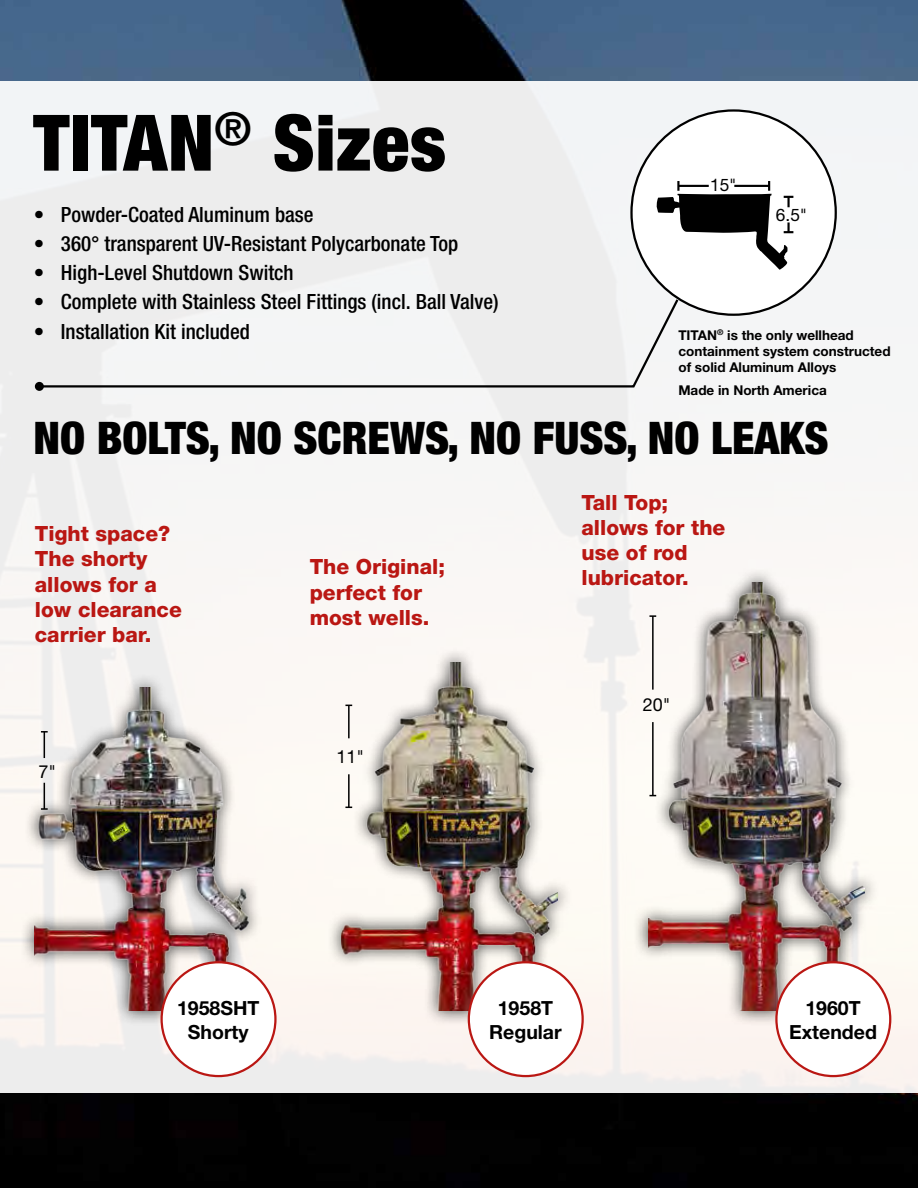
<style>
.page{position:relative;width:918px;height:1188px;background:#fff}
.page>*{position:absolute;margin:0;border:0;box-sizing:border-box;transform-origin:0 0}
.t1{font:900 condensed 78px "Helvetica Neue";letter-spacing:.01em;color:#000}
.t2{font:900 condensed 45px "Helvetica Neue";color:#000}
.t3{font:500 condensed 21px "Helvetica Neue";color:#000}
.t4{font:800 21px/25.2px "Helvetica Neue";color:#ba1713}
.t5{font:700 19.5px/23.4px "Helvetica Neue";color:#000;text-align:center}
.t6{font:18px "Helvetica Neue";color:#000}
.t7{font:17.25px "Helvetica Neue";color:#000}
.t8{font:700 13.5px/16.2px "Helvetica Neue";color:#000}
</style>
<div class="page">
<img style="left:0;top:0;width:918px;height:1188px">
<div style="left:0;top:81px;width:918px;height:1011px;background:#f5f5f5"></div>
<hr style="left:917px;top:254px;width:1px;height:180px;background:#fff">
<hr style="left:917px;top:473px;width:1px;height:180px;background:#fff">
<hr style="left:917px;top:692px;width:1px;height:181px;background:#fff">
<svg style="left:38px;top:297px;width:642px;height:91px"></svg>
<div style="left:35px;top:382px;width:9px;height:9px;background:#000;border-radius:50%"></div>
<div style="left:632px;top:110px;width:204px;height:205px;background:#fff;border-radius:50%"></div>
<svg style="left:656px;top:181px;width:137px;height:89px"></svg>
<div style="left:326px;top:647px;width:247px;height:379px;background:#000;opacity:.75"></div>
<img style="left:342px;top:662px;width:216px;height:349px">
<hr style="left:348px;top:705px;width:2px;height:33px;background:#000">
<hr style="left:348px;top:774px;width:2px;height:33px;background:#000">
<div style="left:633px;top:567px;width:246px;height:459px;background:#000;opacity:.75"></div>
<img style="left:648px;top:582px;width:216px;height:429px">
<hr style="left:652px;top:616px;width:2px;height:74px;background:#000">
<svg style="left:649px;top:615px;width:7px;height:2px"></svg>
<hr style="left:652px;top:722px;width:2px;height:74px;background:#000">
<div style="left:20px;top:673px;width:243px;height:353px;background:#000;opacity:.75"></div>
<img style="left:35px;top:688px;width:216px;height:323px">
<svg style="left:41px;top:731px;width:7px;height:27px"></svg>
<svg style="left:41px;top:783px;width:7px;height:27px"></svg>
<div style="left:469px;top:962px;width:114px;height:114px;background:#fff;border-radius:50%"></div>
<div style="left:468px;top:961px;width:116px;height:116px;border:2px solid #ba1713;border-radius:50%"></div>
<div style="left:776px;top:962px;width:114px;height:114px;background:#fff;border-radius:50%"></div>
<div style="left:775px;top:961px;width:116px;height:116px;border:2px solid #ba1713;border-radius:50%"></div>
<div style="left:162px;top:962px;width:113px;height:114px;background:#fff;border-radius:50%"></div>
<div style="left:160px;top:961px;width:117px;height:116px;border:2px solid #ba1713;border-radius:50%"></div>
<p class="t1" style="left:33px;top:95px;width:414px">TITAN<sup>®</sup> Sizes</p>
<p class="t3" style="left:34px;top:202px;width:281px">• Powder-Coated Aluminum base</p>
<p class="t3" style="left:34px;top:231px;width:426px">• 360° transparent UV-Resistant Polycarbonate Top</p>
<p class="t3" style="left:34px;top:260px;width:261px">• High-Level Shutdown Switch</p>
<p class="t3" style="left:34px;top:289px;width:466px">• Complete with Stainless Steel Fittings (incl. Ball Valve)</p>
<p class="t3" style="left:34px;top:319px;width:217px">• Installation Kit included</p>
<p class="t7" style="left:710px;top:175px;width:28px">15"</p>
<p class="t7" style="left:776px;top:204px;width:33px">6.5"</p>
<p class="t8" style="left:678px;top:327px;width:214px">TITAN<sup>®</sup> is the only wellhead containment system constructed of solid Aluminum Alloys</p>
<p class="t8" style="left:678px;top:382px;width:150px">Made in North America</p>
<p class="t2" style="left:33px;top:411px;width:797px">NO BOLTS, NO SCREWS, NO FUSS, NO LEAKS</p>
<p class="t4" style="left:35px;top:521px;width:149px">Tight space?<br>The shorty allows for a low clearance carrier bar.</p>
<p class="t6" style="left:38px;top:761px;width:19px">7"</p>
<p class="t4" style="left:310px;top:554px;width:137px">The Original; perfect for most wells.</p>
<p class="t6" style="left:336px;top:746px;width:29px">11"</p>
<p class="t4" style="left:582px;top:490px;width:145px">Tall Top; allows for the use of rod lubricator.</p>
<p class="t6" style="left:643px;top:694px;width:29px">20"</p>
<p class="t5" style="left:177px;top:996px;width:84px">1958SHT<br>Shorty</p>
<p class="t5" style="left:489px;top:996px;width:74px">1958T<br>Regular</p>
<p class="t5" style="left:789px;top:996px;width:89px">1960T<br>Extended</p>
</div>
